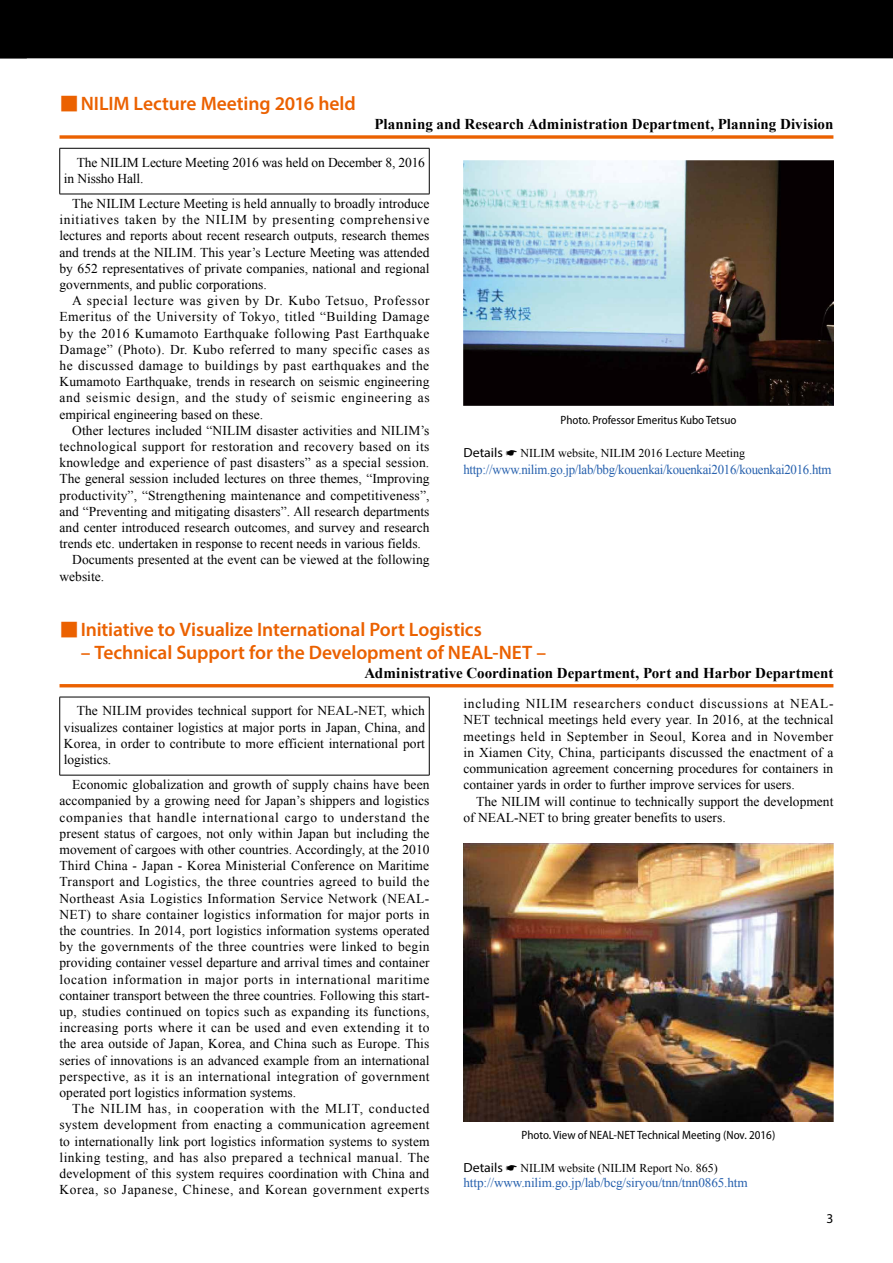
<style>
.page{position:relative;width:893px;height:1263px;background:#fff}
.page>*{position:absolute;margin:0;border:0;box-sizing:border-box;transform-origin:0 0}
.t1{font:600 19.5px "Myriad Pro";letter-spacing:-.005em;color:#eb6100}
.t2{font:700 15px "Times New Roman";letter-spacing:.005em;color:#000}
.t3{font:13.5px/16.2px "Times New Roman";color:#000;text-align:justify}
.t4{font:13.5px "Times New Roman";letter-spacing:-.02em;color:#2660ad;scale:.95 1}
.t5{font:13.5px "Times New Roman";letter-spacing:.03em;color:#000}
.t6{font:13.5px "Myriad Pro";color:#000}
.t7{font:13.2px "Times New Roman";letter-spacing:-.01em;color:#2660ad}
.t8{font:13.2px "Myriad Pro";color:#000;scale:1.05 1}
.t9{font:semi-condensed 12px "Myriad Pro";color:#000}
.t10{font:12px "Times New Roman";color:#000}
.s1{font-family:"Koz Go Pro";font-weight:700}
</style>
<div class="page">
<div style="left:0;top:0;width:893px;height:58px;background:#000"></div>
<svg style="left:60px;top:135px;width:773px;height:4px;background:#ed7825"></svg>
<hr style="left:60px;top:148px;width:369px;height:1px;background:#000">
<hr style="left:59px;top:148px;width:1px;height:46px;background:#000">
<hr style="left:429px;top:148px;width:1px;height:46px;background:#000">
<hr style="left:60px;top:194px;width:369px;height:1px;background:#000">
<img style="left:463px;top:160px;width:370px;height:246px">
<hr style="left:60px;top:684px;width:773px;height:3px;background:#eb6100">
<hr style="left:60px;top:697px;width:369px;height:1px;background:#000">
<hr style="left:59px;top:697px;width:1px;height:78px;background:#000">
<hr style="left:429px;top:697px;width:1px;height:78px;background:#000">
<hr style="left:60px;top:775px;width:369px;height:1px;background:#000">
<img style="left:463px;top:843px;width:370px;height:279px">
<h1 class="t1" style="left:60px;top:91px;width:298px"><span class="s1">■</span>NILIM Lecture Meeting 2016 held</h1>
<p class="t2" style="left:374px;top:114px;width:460px">Planning and Research Administration Department, Planning Division</p>
<p class="t3" style="left:64px;top:154px;width:363px;text-indent:13px">The NILIM Lecture Meeting 2016 was held on December 8, 2016 in Nissho Hall.</p>
<p class="t3" style="left:60px;top:195px;width:372px;text-indent:13px">The NILIM Lecture Meeting is held annually to broadly introduce initiatives taken by the NILIM by presenting comprehensive lectures and reports about recent research outputs, research themes and trends at the NILIM. This year’s Lecture Meeting was attended by 652 representatives of private companies, national and regional governments, and public corporations.</p>
<p class="t3" style="left:60px;top:292px;width:372px;text-indent:13px">A special lecture was given by Dr. Kubo Tetsuo, Professor Emeritus of the University of Tokyo, titled “Building Damage by the 2016 Kumamoto Earthquake following Past Earthquake Damage” (Photo). Dr. Kubo referred to many specific cases as he discussed damage to buildings by past earthquakes and the Kumamoto Earthquake, trends in research on seismic engineering and seismic design, and the study of seismic engineering as empirical engineering based on these.</p>
<p class="t3" style="left:72px;top:422px;width:359px">Other lectures included “NILIM disaster activities and NILIM’s</p>
<p class="t5" style="left:60px;top:437px;width:371px">technological support for restoration and recovery based on its</p>
<p class="t3" style="left:60px;top:454px;width:371px">knowledge and experience of past disasters” as a special session.</p>
<p class="t3" style="left:60px;top:471px;width:372px">The general session included lectures on three themes, “Improving</p>
<p class="t3" style="left:60px;top:487px;width:372px">productivity”, “Strengthening maintenance and competitiveness”,</p>
<p class="t3" style="left:60px;top:503px;width:371px">and “Preventing and mitigating disasters”. All research departments</p>
<p class="t3" style="left:60px;top:519px;width:371px">and center introduced research outcomes, and survey and research</p>
<p class="t3" style="left:60px;top:535px;width:363px">trends etc. undertaken in response to recent needs in various fields.</p>
<p class="t3" style="left:72px;top:552px;width:359px">Documents presented at the event can be viewed at the following</p>
<p class="t3" style="left:60px;top:568px;width:46px">website.</p>
<p class="t9" style="left:560px;top:414px;width:177px">Photo. Professor Emeritus Kubo Tetsuo</p>
<p class="t8" style="left:463px;top:445px;width:39px">Details</p>
<p class="t10" style="left:520px;top:445px;width:226px">NILIM website, NILIM 2016 Lecture Meeting</p>
<p class="t4" style="left:463px;top:460px;width:389px">http://www.nilim.go.jp/lab/bbg/kouenkai/kouenkai2016/kouenkai2016.htm</p>
<h1 class="t1" style="left:60px;top:617px;width:424px"><span class="s1">■</span>Initiative to Visualize International Port Logistics</h1>
<h1 class="t1" style="left:81px;top:640px;width:467px">– Technical Support for the Development of NEAL-NET –</h1>
<p class="t2" style="left:364px;top:663px;width:471px">Administrative Coordination Department, Port and Harbor Department</p>
<p class="t3" style="left:64px;top:702px;width:363px;text-indent:13px">The NILIM provides technical support for NEAL-NET, which visualizes container logistics at major ports in Japan, China, and Korea, in order to contribute to more efficient international port logistics.</p>
<p class="t3" style="left:60px;top:776px;width:372px;text-indent:13px">Economic globalization and growth of supply chains have been accompanied by a growing need for Japan’s shippers and logistics companies that handle international cargo to understand the present status of cargoes, not only within Japan but including the movement of cargoes with other countries. Accordingly, at the 2010<br>Third China - Japan - Korea Ministerial Conference on Maritime Transport and Logistics, the three countries agreed to build the Northeast Asia Logistics Information Service Network (NEAL-NET) to share container logistics information for major ports in the countries. In 2014, port logistics information systems operated by the governments of the three countries were linked to begin providing container vessel departure and arrival times and container location information in major ports in international maritime container transport between the three countries. Following this start&shy;up, studies continued on topics such as expanding its functions, increasing ports where it can be used and even extending it to the area outside of Japan, Korea, and China such as Europe. This series of innovations is an advanced example from an international perspective, as it is an international integration of government operated port logistics information systems.</p>
<p class="t3" style="left:60px;top:1100px;width:372px;text-indent:13px">The NILIM has, in cooperation with the MLIT, conducted system development from enacting a communication agreement to internationally link port logistics information systems to system linking testing, and has also prepared a technical manual. The development of this system requires coordination with China and Korea, so Japanese, Chinese, and Korean government experts</p>
<p class="t3" style="left:463px;top:695px;width:372px">including NILIM researchers conduct discussions at NEAL-NET technical meetings held every year. In 2016, at the technical meetings held in September in Seoul, Korea and in November in Xiamen City, China, participants discussed the enactment of a communication agreement concerning procedures for containers in container yards in order to further improve services for users.</p>
<p class="t3" style="left:463px;top:793px;width:371px;text-indent:13px">The NILIM will continue to technically support the development of NEAL-NET to bring greater benefits to users.</p>
<p class="t9" style="left:522px;top:1128px;width:255px">Photo. View of NEAL-NET Technical Meeting (Nov. 2016)</p>
<p class="t8" style="left:463px;top:1159px;width:39px">Details</p>
<p class="t10" style="left:520px;top:1159px;width:199px">NILIM website (NILIM Report No. 865)</p>
<p class="t7" style="left:463px;top:1174px;width:286px">http://www.nilim.go.jp/lab/bcg/siryou/tnn/tnn0865.htm</p>
<p class="t6" style="left:826px;top:1210px;width:8px">3</p>
</div>
